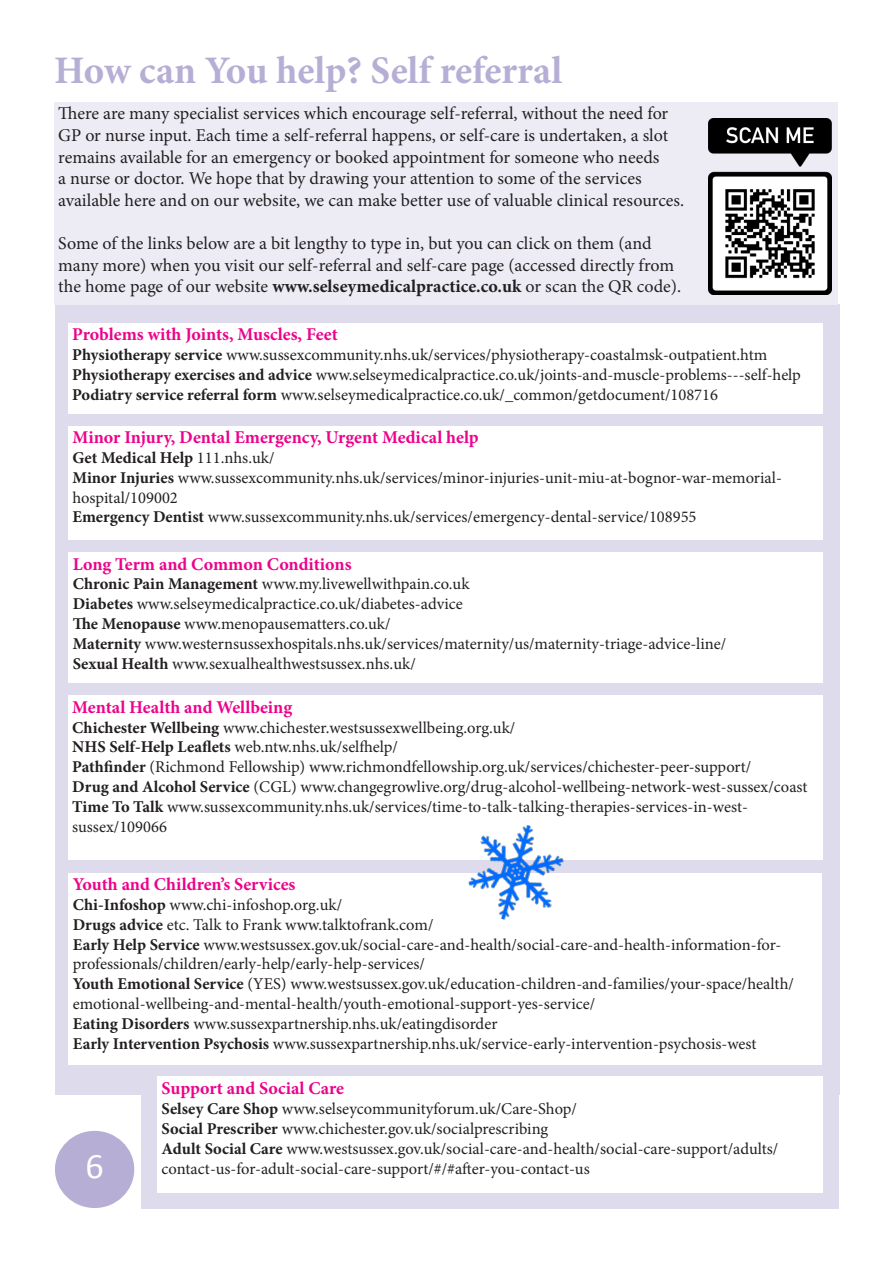
<style>
.page{position:relative;width:893px;height:1263px;background:#fff}
.page>*{position:absolute;margin:0;border:0;box-sizing:border-box;transform-origin:0 0}
.t1{font:700 39px "Minion Pro";letter-spacing:-.005em;color:#b6aed5}
.t2{font:36px "Calibri";color:#fff}
.t3{font:18px/21.6px "Minion Pro";letter-spacing:-.005em;color:#231f20}
.t4{font:700 18px "Minion Pro";color:#ed028c}
.t5{font:16.5px/19.8px "Minion Pro";color:#231f20}
.s1{font-weight:700}
</style>
<div class="page">
<div style="left:55px;top:1131px;width:79px;height:77px;background:#b6aed5;border-radius:50%"></div>
<div style="left:142px;top:1094px;width:697px;height:115px;background:#dedbed"></div>
<div style="left:55px;top:304px;width:785px;height:790px;background:#dedbed"></div>
<div style="left:54px;top:102px;width:783px;height:202px;background:#edecf5"></div>
<div style="left:68px;top:323px;width:755px;height:90px;background:#fff"></div>
<img style="left:709px;top:118px;width:123px;height:177px">
<div style="left:68px;top:426px;width:755px;height:114px;background:#fff"></div>
<div style="left:68px;top:552px;width:755px;height:131px;background:#fff"></div>
<div style="left:68px;top:695px;width:755px;height:165px;background:#fff"></div>
<div style="left:157px;top:1077px;width:665px;height:116px;background:#fff"></div>
<div style="left:68px;top:873px;width:754px;height:191px;background:#fff"></div>
<img style="left:468px;top:825px;width:96px;height:95px">
<h1 class="t1" style="left:54px;top:43px;width:510px">How can You help? Self referral</h1>
<p class="t3" style="left:58px;top:103px;width:628px">There are many specialist services which encourage self-referral, without the need for GP or nurse input. Each time a self-referral happens, or self-care is undertaken, a slot remains available for an emergency or booked appointment for someone who needs<br>a nurse or doctor. We hope that by drawing your attention to some of the services available here and on our website, we can make better use of valuable clinical resources.</p>
<p class="t3" style="left:58px;top:233px;width:624px">Some of the links below are a bit lengthy to type in, but you can click on them (and many more) when you visit our self-referral and self-care page (accessed directly from the home page of our website <span class="s1">www.selseymedicalpractice.co.uk</span> or scan the QR code).</p>
<p class="t4" style="left:72px;top:322px;width:267px">Problems with Joints, Muscles, Feet</p>
<p class="t5" style="left:72px;top:345px;width:730px"><span class="s1">Physiotherapy service</span> www.sussexcommunity.nhs.uk/services/physiotherapy-coastalmsk-outpatient.htm<br><span class="s1">Physiotherapy exercises and advice</span> www.selseymedicalpractice.co.uk/joints-and-muscle-problems---self-help<br><span class="s1">Podiatry service referral form</span> www.selseymedicalpractice.co.uk/_common/getdocument/108716</p>
<p class="t4" style="left:72px;top:425px;width:408px">Minor Injury, Dental Emergency, Urgent Medical help</p>
<p class="t5" style="left:72px;top:448px;width:711px"><span class="s1">Get Medical Help</span> 111.nhs.uk/<br><span class="s1">Minor Injuries</span> www.sussexcommunity.nhs.uk/services/minor-injuries-unit-miu-at-bognor-war-memorial&shy;hospital/109002<br><span class="s1">Emergency Dentist</span> www.sussexcommunity.nhs.uk/services/emergency-dental-service/108955</p>
<p class="t4" style="left:73px;top:551px;width:280px">Long Term and Common Conditions</p>
<p class="t5" style="left:73px;top:574px;width:655px"><span class="s1">Chronic Pain Management</span> www.my.livewellwithpain.co.uk<br><span class="s1">Diabetes</span> www.selseymedicalpractice.co.uk/diabetes-advice<br><span class="s1">The Menopause</span> www.menopausematters.co.uk/<br><span class="s1">Maternity</span> www.westernsussexhospitals.nhs.uk/services/maternity/us/maternity-triage-advice-line/ <span class="s1">Sexual Health</span> www.sexualhealthwestsussex.nhs.uk/</p>
<p class="t4" style="left:72px;top:694px;width:221px">Mental Health and Wellbeing</p>
<p class="t5" style="left:72px;top:717px;width:737px"><span class="s1">Chichester Wellbeing</span> www.chichester.westsussexwellbeing.org.uk/<br><span class="s1">NHS Self-Help Leaflets</span> web.ntw.nhs.uk/selfhelp/<br><span class="s1">Pathfinder</span> (Richmond Fellowship) www.richmondfellowship.org.uk/services/chichester-peer-support/<br><span class="s1">Drug and Alcohol Service</span> (CGL) www.changegrowlive.org/drug-alcohol-wellbeing-network-west-sussex/coast <span class="s1">Time To Talk</span> www.sussexcommunity.nhs.uk/services/time-to-talk-talking-therapies-services-in-west&shy;sussex/109066</p>
<p class="t4" style="left:73px;top:872px;width:224px">Youth and Children’s Services</p>
<p class="t5" style="left:73px;top:895px;width:723px"><span class="s1">Chi-Infoshop</span> www.chi-infoshop.org.uk/<br><span class="s1">Drugs advice</span> etc. Talk to Frank www.talktofrank.com/<br><span class="s1">Early Help Service</span> www.westsussex.gov.uk/social-care-and-health/social-care-and-health-information-for&shy;professionals/children/early-help/early-help-services/<br><span class="s1">Youth Emotional Service</span> (YES) www.westsussex.gov.uk/education-children-and-families/your-space/health/ emotional-wellbeing-and-mental-health/youth-emotional-support-yes-service/<br><span class="s1">Eating Disorders</span> www.sussexpartnership.nhs.uk/eatingdisorder<br><span class="s1">Early Intervention Psychosis</span> www.sussexpartnership.nhs.uk/service-early-intervention-psychosis-west</p>
<h2 class="t2" style="left:85px;top:1143px;width:20px">6</h2>
<p class="t4" style="left:162px;top:1076px;width:184px">Support and Social Care</p>
<p class="t5" style="left:162px;top:1099px;width:618px"><span class="s1">Selsey Care Shop</span> www.selseycommunityforum.uk/Care-Shop/<br><span class="s1">Social Prescriber</span> www.chichester.gov.uk/socialprescribing<br><span class="s1">Adult Social Care</span> www.westsussex.gov.uk/social-care-and-health/social-care-support/adults/ contact-us-for-adult-social-care-support/#/#after-you-contact-us</p>
</div>
